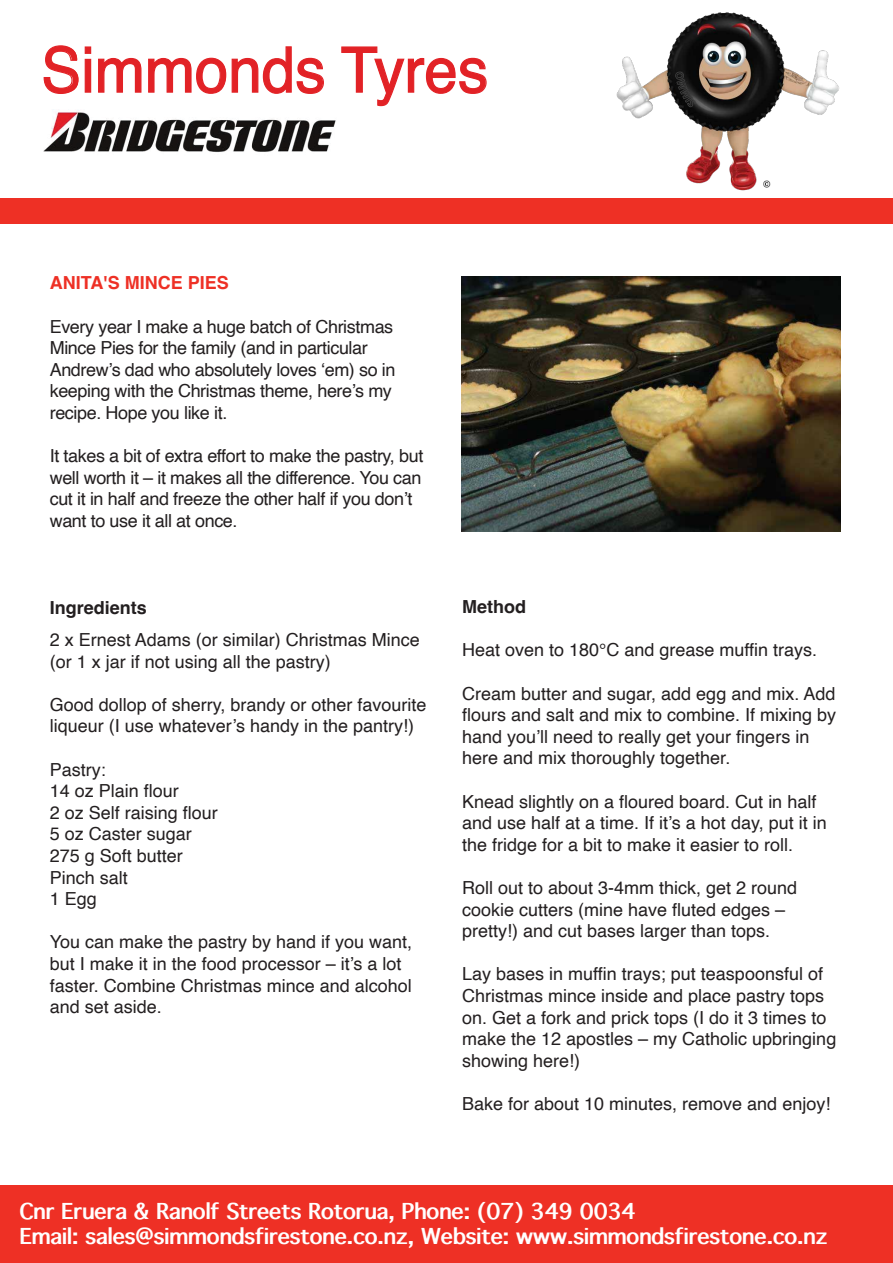
<style>
.page{position:relative;width:893px;height:1263px;background:#fff}
.page>*{position:absolute;margin:0;border:0;box-sizing:border-box;transform-origin:0 0}
.t1{font:62.85px "Helvetica";color:#e22226;scale:.96 1}
.t2{font:700 21px/25.2px "Thonburi";color:#fff}
.t3{font:18px/21.6px "Helvetica";color:#231f20}
.t4{font:18px/21.6px "Helvetica";letter-spacing:-.02em;color:#231f20}
.t5{font:700 18px "Helvetica";color:#231f20}
.t6{font:700 18px "Helvetica";color:#ee3025}
</style>
<div class="page">
<svg style="left:43px;top:45px;width:99px;height:49px"></svg>
<svg style="left:148px;top:46px;width:176px;height:48px"></svg>
<svg style="left:341px;top:46px;width:146px;height:61px"></svg>
<img style="left:43px;top:109px;width:293px;height:43px">
<div style="left:0;top:198px;width:892px;height:26px;background:#ee3025"></div>
<div style="left:0;top:1186px;width:893px;height:77px;background:#ee3025"></div>
<img style="left:616px;top:12px;width:223px;height:179px">
<img style="left:462px;top:276px;width:378px;height:255px">
<h1 class="t1" style="left:41px;top:22px;width:467px">Simmonds Tyres</h1>
<p class="t6" style="left:50px;top:272px;width:180px">ANITA'S MINCE PIES</p>
<p class="t4" style="left:50px;top:316px;width:347px">Every year I make a huge batch of Christmas Mince Pies for the family (and in particular Andrew’s dad who absolutely loves ‘em) so in keeping with the Christmas theme, here’s my recipe. Hope you like it.</p>
<p class="t4" style="left:50px;top:446px;width:375px">It takes a bit of extra effort to make the pastry, but well worth it – it makes all the difference. You can cut it in half and freeze the other half if you don’t want to use it all at once.</p>
<p class="t5" style="left:50px;top:596px;width:99px">Ingredients</p>
<p class="t3" style="left:50px;top:629px;width:372px">2 x Ernest Adams (or similar) Christmas Mince (or 1 x jar if not using all the pastry)</p>
<p class="t3" style="left:50px;top:694px;width:378px">Good dollop of sherry, brandy or other favourite liqueur (I use whatever’s handy in the pantry!)</p>
<p class="t3" style="left:50px;top:759px;width:170px">Pastry:<br>14 oz Plain flour<br>2 oz Self raising flour<br>5 oz Caster sugar<br>275 g Soft butter<br>Pinch salt<br>1 Egg</p>
<p class="t3" style="left:50px;top:932px;width:364px">You can make the pastry by hand if you want, but I make it in the food processor – it’s a lot faster. Combine Christmas mince and alcohol and set aside.</p>
<p class="t5" style="left:462px;top:596px;width:65px">Method</p>
<p class="t3" style="left:462px;top:640px;width:357px">Heat oven to 180°C and grease muffin trays.</p>
<p class="t3" style="left:462px;top:683px;width:376px">Cream butter and sugar, add egg and mix. Add flours and salt and mix to combine. If mixing by hand you’ll need to really get your fingers in here and mix thoroughly together.</p>
<p class="t3" style="left:462px;top:791px;width:366px">Knead slightly on a floured board. Cut in half and use half at a time. If it’s a hot day, put it in the fridge for a bit to make it easier to roll.</p>
<p class="t3" style="left:462px;top:877px;width:337px">Roll out to about 3-4mm thick, get 2 round cookie cutters (mine have fluted edges – pretty!) and cut bases larger than tops.</p>
<p class="t3" style="left:462px;top:964px;width:376px">Lay bases in muffin trays; put teaspoonsful of Christmas mince inside and place pastry tops on. Get a fork and prick tops (I do it 3 times to make the 12 apostles – my Catholic upbringing showing here!)</p>
<p class="t3" style="left:462px;top:1093px;width:370px">Bake for about 10 minutes, remove and enjoy!</p>
<p class="t2" style="left:20px;top:1199px;width:809px">Cnr Eruera &amp; Ranolf Streets Rotorua, Phone: (07) 349 0034<br>Email: sales@simmondsfirestone.co.nz, Website: www.simmondsfirestone.co.nz</p>
</div>
